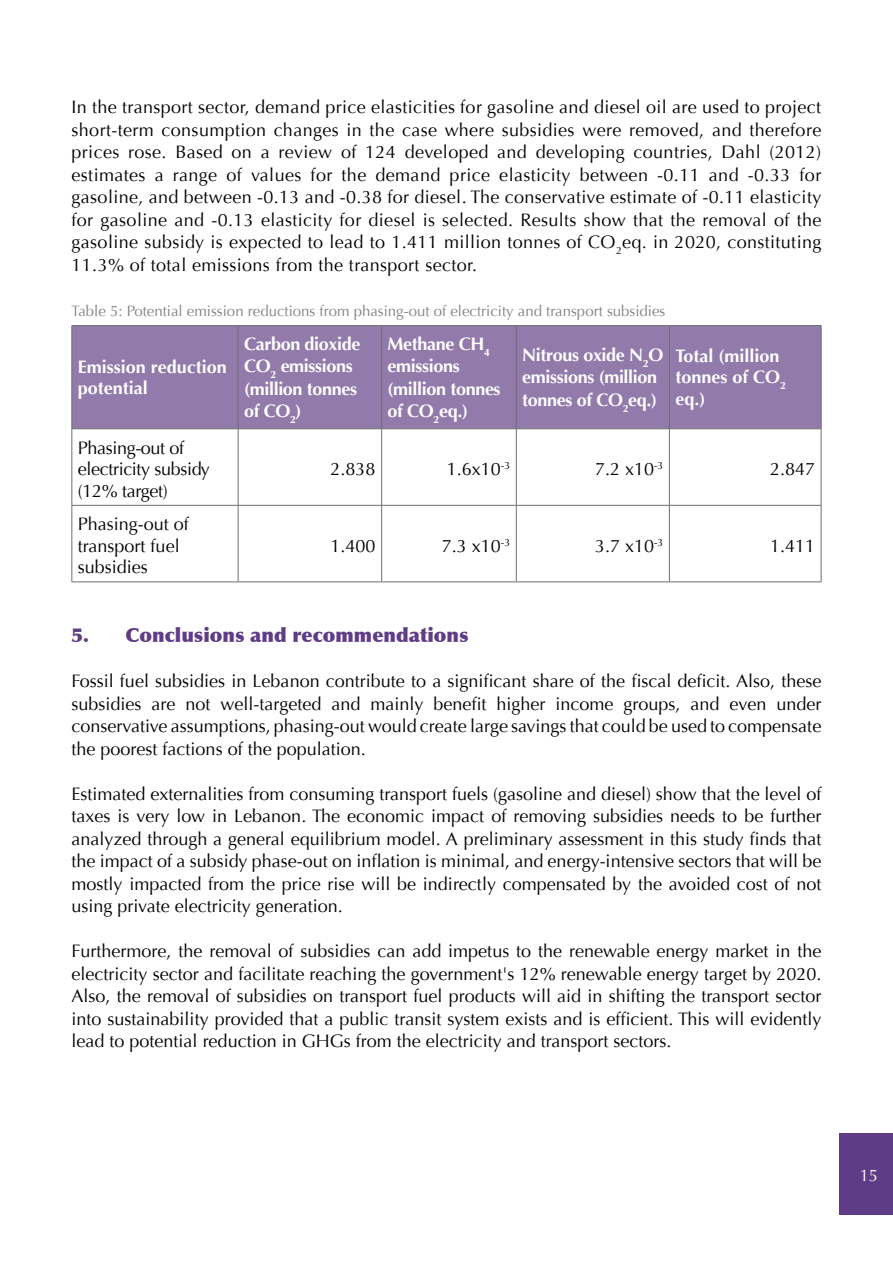
<style>
.page{position:relative;width:893px;height:1263px;background:#fff}
.page>*{position:absolute;margin:0;border:0;box-sizing:border-box;transform-origin:0 0}
.t1{font:900 19.5px "Optima";color:#603c87}
.t2{font:18px/22.5px "Optima";color:#000;text-align:justify}
.t3{font:700 18px/22.5px "Optima";letter-spacing:-.02em;color:#fff}
.t4{font:700 18px/21.6px "Optima";color:#fff}
.t5{font:18px/21.6px "Optima";letter-spacing:-.02em;color:#000}
.t6{font:16.5px "Optima";color:#fff}
.t7{font:15px "Optima";color:#808285}
</style>
<div class="page">
<div style="left:839px;top:1133px;width:54px;height:82px;background:#603c87"></div>
<div style="left:73px;top:326px;width:748px;height:102px;background:#927aab"></div>
<svg style="left:382px;top:429px;width:439px;height:153px"></svg>
<hr style="left:72px;top:325px;width:166px;height:1px;background:#6d6e71">
<hr style="left:72px;top:326px;width:1px;height:102px;background:#6d6e71">
<hr style="left:238px;top:325px;width:144px;height:1px;background:#6d6e71">
<hr style="left:238px;top:326px;width:1px;height:102px;background:#6d6e71">
<hr style="left:382px;top:325px;width:134px;height:1px;background:#6d6e71">
<hr style="left:381px;top:326px;width:1px;height:102px;background:#6d6e71">
<hr style="left:516px;top:325px;width:153px;height:1px;background:#6d6e71">
<hr style="left:516px;top:326px;width:1px;height:102px;background:#6d6e71">
<hr style="left:669px;top:325px;width:152px;height:1px;background:#6d6e71">
<hr style="left:669px;top:326px;width:1px;height:102px;background:#6d6e71">
<hr style="left:821px;top:326px;width:1px;height:102px;background:#6d6e71">
<hr style="left:72px;top:428px;width:166px;height:1px;background:#6d6e71">
<hr style="left:72px;top:429px;width:1px;height:76px;background:#6d6e71">
<hr style="left:238px;top:428px;width:144px;height:1px;background:#6d6e71">
<hr style="left:238px;top:429px;width:1px;height:76px;background:#6d6e71">
<hr style="left:382px;top:428px;width:134px;height:1px;background:#6d6e71">
<hr style="left:381px;top:429px;width:1px;height:76px;background:#6d6e71">
<hr style="left:516px;top:428px;width:153px;height:1px;background:#6d6e71">
<hr style="left:516px;top:429px;width:1px;height:76px;background:#6d6e71">
<hr style="left:669px;top:428px;width:152px;height:1px;background:#6d6e71">
<hr style="left:669px;top:429px;width:1px;height:76px;background:#6d6e71">
<hr style="left:821px;top:429px;width:1px;height:76px;background:#6d6e71">
<hr style="left:72px;top:505px;width:166px;height:1px;background:#6d6e71">
<hr style="left:72px;top:506px;width:1px;height:76px;background:#6d6e71">
<hr style="left:238px;top:505px;width:144px;height:1px;background:#6d6e71">
<hr style="left:238px;top:506px;width:1px;height:76px;background:#6d6e71">
<hr style="left:382px;top:505px;width:134px;height:1px;background:#6d6e71">
<hr style="left:381px;top:506px;width:1px;height:76px;background:#6d6e71">
<hr style="left:516px;top:505px;width:153px;height:1px;background:#6d6e71">
<hr style="left:516px;top:506px;width:1px;height:76px;background:#6d6e71">
<hr style="left:669px;top:505px;width:152px;height:1px;background:#6d6e71">
<hr style="left:669px;top:506px;width:1px;height:76px;background:#6d6e71">
<hr style="left:821px;top:506px;width:1px;height:76px;background:#6d6e71">
<hr style="left:72px;top:582px;width:166px;height:1px;background:#6d6e71">
<hr style="left:238px;top:582px;width:144px;height:1px;background:#6d6e71">
<hr style="left:382px;top:582px;width:134px;height:1px;background:#6d6e71">
<hr style="left:516px;top:582px;width:153px;height:1px;background:#6d6e71">
<hr style="left:669px;top:582px;width:152px;height:1px;background:#6d6e71">
<p class="t2" style="left:72px;top:96px;width:751px">In the transport sector, demand price elasticities for gasoline and diesel oil are used to project short-term consumption changes in the case where subsidies were removed, and therefore prices rose. Based on a review of 124 developed and developing countries, Dahl (2012) estimates a range of values for the demand price elasticity between -0.11 and -0.33 for gasoline, and between -0.13 and -0.38 for diesel. The conservative estimate of -0.11 elasticity for gasoline and -0.13 elasticity for diesel is selected. Results show that the removal of the gasoline subsidy is expected to lead to 1.411 million tonnes of CO<sub>2</sub>eq. in 2020, constituting 11.3% of total emissions from the transport sector.</p>
<p class="t7" style="left:72px;top:302px;width:595px">Table 5: Potential emission reductions from phasing-out of electricity and transport subsidies</p>
<p class="t4" style="left:78px;top:356px;width:151px">Emission reduction potential</p>
<p class="t3" style="left:244px;top:332px;width:118px">Carbon dioxide<br>CO<sub>2</sub> emissions (million tonnes of CO<sub>2</sub>)</p>
<p class="t3" style="left:388px;top:332px;width:115px">Methane CH<sub>4 </sub>emissions (million tonnes of CO<sub>2</sub>eq.)</p>
<p class="t3" style="left:522px;top:344px;width:143px">Nitrous oxide N<sub>2</sub>O emissions (million tonnes of CO<sub>2</sub>eq.)</p>
<p class="t4" style="left:675px;top:345px;width:112px">Total (million tonnes of CO<sub>2 </sub>eq.)</p>
<p class="t5" style="left:78px;top:437px;width:134px">Phasing-out of electricity subsidy (12% target)</p>
<p class="t2" style="left:78px;top:514px;width:113px;line-height:21.6px;text-align:left">Phasing-out of transport fuel subsidies</p>
<p class="t2" style="left:331px;top:458px;width:47px">2.838</p>
<p class="t2" style="left:447px;top:458px;width:65px">1.6x10<sup>-3</sup></p>
<p class="t2" style="left:595px;top:458px;width:70px">7.2 x10<sup>-3</sup></p>
<p class="t2" style="left:770px;top:458px;width:47px">2.847</p>
<p class="t2" style="left:331px;top:535px;width:47px">1.400</p>
<p class="t2" style="left:442px;top:535px;width:70px">7.3 x10<sup>-3</sup></p>
<p class="t2" style="left:595px;top:535px;width:70px">3.7 x10<sup>-3</sup></p>
<p class="t2" style="left:770px;top:535px;width:47px">1.411</p>
<p class="t1" style="left:72px;top:623px;width:398px">5. Conclusions and recommendations</p>
<p class="t2" style="left:72px;top:670px;width:751px">Fossil fuel subsidies in Lebanon contribute to a significant share of the fiscal deficit. Also, these subsidies are not well-targeted and mainly benefit higher income groups, and even under conservative assumptions, phasing-out would create large savings that could be used to compensate the poorest factions of the population.</p>
<p class="t2" style="left:72px;top:782px;width:751px">Estimated externalities from consuming transport fuels (gasoline and diesel) show that the level of taxes is very low in Lebanon. The economic impact of removing subsidies needs to be further analyzed through a general equilibrium model. A preliminary assessment in this study finds that the impact of a subsidy phase-out on inflation is minimal, and energy-intensive sectors that will be mostly impacted from the price rise will be indirectly compensated by the avoided cost of not using private electricity generation.</p>
<p class="t2" style="left:72px;top:940px;width:751px">Furthermore, the removal of subsidies can add impetus to the renewable energy market in the electricity sector and facilitate reaching the government's 12% renewable energy target by 2020.<br>Also, the removal of subsidies on transport fuel products will aid in shifting the transport sector into sustainability provided that a public transit system exists and is efficient. This will evidently lead to potential reduction in GHGs from the electricity and transport sectors.</p>
<p class="t6" style="left:860px;top:1165px;width:20px">15</p>
</div>
